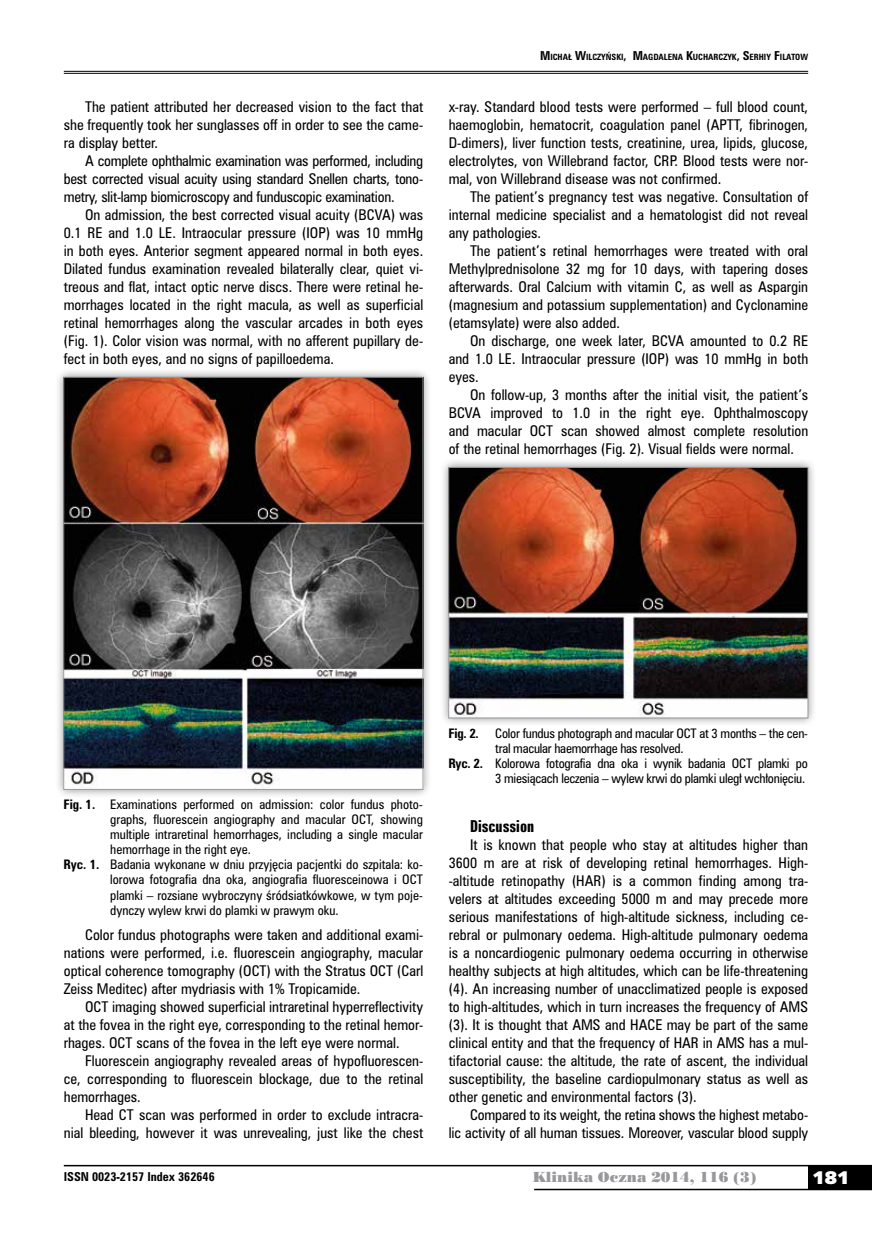
<style>
.page{position:relative;width:872px;height:1234px;background:#fff}
.page>*{position:absolute;margin:0;border:0;box-sizing:border-box;transform-origin:0 0}
.t1{font:18px "Humanst 531 U Blk PL";color:#fff}
.t2{font:15px "Zurich Bd X Cn PL";color:#000}
.t3{font:13.5px/18px "Zurich Cn PL";color:#000;text-align:justify}
.t4{font:13.5px "Poster Bodoni PL";color:#98989c}
.t5{font:12px "Zurich Cn PL";color:#000}
.t6{font:12px "Zurich Cn PL";letter-spacing:-.02em;color:#000}
.t7{font:700 12px "Zurich Cn PL";color:#000}
.t8{font:700 11.25px "Zurich Cn PL";color:#000}
.t9{font:700 7.8px "Zurich Cn PL";color:#000}
.s1{font-size:11.25px}
.s2{font-weight:700}
</style>
<div class="page">
<div style="left:808px;top:1165px;width:64px;height:24px;background:#000"></div>
<hr style="left:64px;top:1164px;width:808px;height:2px;background:#000">
<hr style="left:534px;top:1188px;width:338px;height:1px;background:#000">
<hr style="left:64px;top:71px;width:744px;height:1px;background:#000">
<hr style="left:64px;top:73px;width:744px;height:1px;background:#000">
<div style="left:54px;top:368px;width:378px;height:430px;background:#000;opacity:.45"></div>
<img style="left:65px;top:379px;width:356px;height:408px">
<div style="left:63px;top:377px;width:360px;height:412px;border:1px solid #98989c"></div>
<div style="left:439px;top:458px;width:378px;height:269px;background:#000;opacity:.45"></div>
<img style="left:450px;top:469px;width:356px;height:247px">
<div style="left:448px;top:467px;width:360px;height:251px;border:1px solid #98989c"></div>
<p class="t3" style="left:64px;top:97px;width:361px;text-indent:21px">The patient attributed her decreased vision to the fact that she frequently took her sunglasses off in order to see the came&shy;ra display better.</p>
<p class="t3" style="left:64px;top:151px;width:361px;text-indent:21px">A complete ophthalmic examination was performed, including best corrected visual acuity using standard Snellen charts, tono&shy;metry, slit-lamp biomicroscopy and funduscopic examination.</p>
<p class="t3" style="left:64px;top:205px;width:361px;text-indent:21px">On admission, the best corrected visual acuity (BCVA) was 0.1 RE and 1.0 LE. Intraocular pressure (IOP) was 10 mmHg in both eyes. Anterior segment appeared normal in both eyes.<br>Dilated fundus examination revealed bilaterally clear, quiet vi&shy;treous and flat, intact optic nerve discs. There were retinal he&shy;morrhages located in the right macula, as well as superficial retinal hemorrhages along the vascular arcades in both eyes (Fig. 1). Color vision was normal, with no afferent pupillary de&shy;fect in both eyes, and no signs of papilloedema.</p>
<p class="t9" style="left:540px;top:52px;width:269px"><span class="s1">M</span>ICHAŁ <span class="s1">W</span>ILCZYŃSKI<span class="s1">, M</span>AGDALENA <span class="s1">K</span>UCHARCZYK<span class="s1">, S</span>ERHIY <span class="s1">F</span>ILATOW</p>
<p class="t3" style="left:449px;top:97px;width:361px">x-ray. Standard blood tests were performed – full blood count, haemoglobin, hematocrit, coagulation panel (APTT, fibrinogen, D-dimers), liver function tests, creatinine, urea, lipids, glucose, electrolytes, von Willebrand factor, CRP. Blood tests were nor&shy;mal, von Willebrand disease was not confirmed.</p>
<p class="t3" style="left:449px;top:187px;width:361px;text-indent:21px">The patient’s pregnancy test was negative. Consultation of internal medicine specialist and a hematologist did not reveal any pathologies.</p>
<p class="t3" style="left:449px;top:241px;width:361px;text-indent:21px">The patient’s retinal hemorrhages were treated with oral Methylprednisolone 32 mg for 10 days, with tapering doses afterwards. Oral Calcium with vitamin C, as well as Aspargin (magnesium and potassium supplementation) and Cyclonamine (etamsylate) were also added.</p>
<p class="t3" style="left:449px;top:331px;width:361px;text-indent:21px">On discharge, one week later, BCVA amounted to 0.2 RE and 1.0 LE. Intraocular pressure (IOP) was 10 mmHg in both eyes.</p>
<p class="t3" style="left:449px;top:385px;width:361px;text-indent:21px">On follow-up, 3 months after the initial visit, the patient’s BCVA improved to 1.0 in the right eye. Ophthalmoscopy and macular OCT scan showed almost complete resolution of the retinal hemorrhages (Fig. 2). Visual fields were normal.</p>
<p class="t5" style="left:63px;top:796px;width:361px"><span class="s2">Fig. 1.</span> Examinations performed on admission: color fundus photo-</p>
<p class="t5" style="left:110px;top:811px;width:314px">graphs, fluorescein angiography and macular OCT, showing</p>
<p class="t5" style="left:110px;top:826px;width:314px">multiple intraretinal hemorrhages, including a single macular</p>
<p class="t5" style="left:110px;top:841px;width:142px">hemorrhage in the right eye.</p>
<p class="t5" style="left:63px;top:856px;width:361px"><span class="s2">Ryc. 1.</span> Badania wykonane w dniu przyjęcia pacjentki do szpitala: ko-</p>
<p class="t5" style="left:110px;top:871px;width:314px">lorowa fotografia dna oka, angiografia fluoresceinowa i OCT</p>
<p class="t5" style="left:110px;top:886px;width:314px">plamki – rozsiane wybroczyny śródsiatkówkowe, w tym poje-</p>
<p class="t5" style="left:110px;top:901px;width:230px">dynczy wylew krwi do plamki w prawym oku.</p>
<p class="t3" style="left:64px;top:925px;width:361px;text-indent:21px">Color fundus photographs were taken and additional exami&shy;nations were performed, i.e. fluorescein angiography, macular optical coherence tomography (OCT) with the Stratus OCT (Carl Zeiss Meditec) after mydriasis with 1% Tropicamide.</p>
<p class="t3" style="left:64px;top:997px;width:361px;text-indent:21px">OCT imaging showed superficial intraretinal hyperreflectivity at the fovea in the right eye, corresponding to the retinal hemor&shy;rhages. OCT scans of the fovea in the left eye were normal.</p>
<p class="t3" style="left:64px;top:1051px;width:361px;text-indent:21px">Fluorescein angiography revealed areas of hypofluorescen&shy;ce, corresponding to fluorescein blockage, due to the retinal hemorrhages.</p>
<p class="t3" style="left:64px;top:1105px;width:361px;text-align:right">Head CT scan was performed in order to exclude intracra&shy;nial bleeding, however it was unrevealing, just like the chest</p>
<p class="t7" style="left:448px;top:725px;width:32px">Fig. 2.</p>
<p class="t6" style="left:495px;top:725px;width:314px">Color fundus photograph and macular OCT at 3 months – the cen-</p>
<p class="t6" style="left:495px;top:740px;width:190px">tral macular haemorrhage has resolved.</p>
<p class="t6" style="left:448px;top:755px;width:361px"><span class="s2">Ryc. 2.</span> Kolorowa fotografia dna oka i wynik badania OCT plamki po</p>
<p class="t6" style="left:495px;top:770px;width:311px">3 miesiącach leczenia – wylew krwi do plamki uległ wchłonięciu.</p>
<p class="t2" style="left:470px;top:816px;width:66px">Discussion</p>
<p class="t3" style="left:449px;top:835px;width:361px;text-indent:21px">It is known that people who stay at altitudes higher than 3600 m are at risk of developing retinal hemorrhages. High--altitude retinopathy (HAR) is a common finding among tra&shy;velers at altitudes exceeding 5000 m and may precede more serious manifestations of high-altitude sickness, including ce&shy;rebral or pulmonary oedema. High-altitude pulmonary oedema is a noncardiogenic pulmonary oedema occurring in otherwise healthy subjects at high altitudes, which can be life-threatening (4). An increasing number of unacclimatized people is exposed to high-altitudes, which in turn increases the frequency of AMS (3). It is thought that AMS and HACE may be part of the same clinical entity and that the frequency of HAR in AMS has a mul&shy;tifactorial cause: the altitude, the rate of ascent, the individual susceptibility, the baseline cardiopulmonary status as well as other genetic and environmental factors (3).</p>
<p class="t3" style="left:449px;top:1105px;width:361px;text-align:right">Compared to its weight, the retina shows the highest metabo-<br>lic activity of all human tissues. Moreover, vascular blood supply</p>
<p class="t8" style="left:64px;top:1168px;width:152px">ISSN 0023-2157 Index 362646</p>
<p class="t4" style="left:532px;top:1168px;width:225px">Klinika Oczna 2014, 116 (3)</p>
<h1 class="t1" style="left:812px;top:1165px;width:38px">181</h1>
</div>
